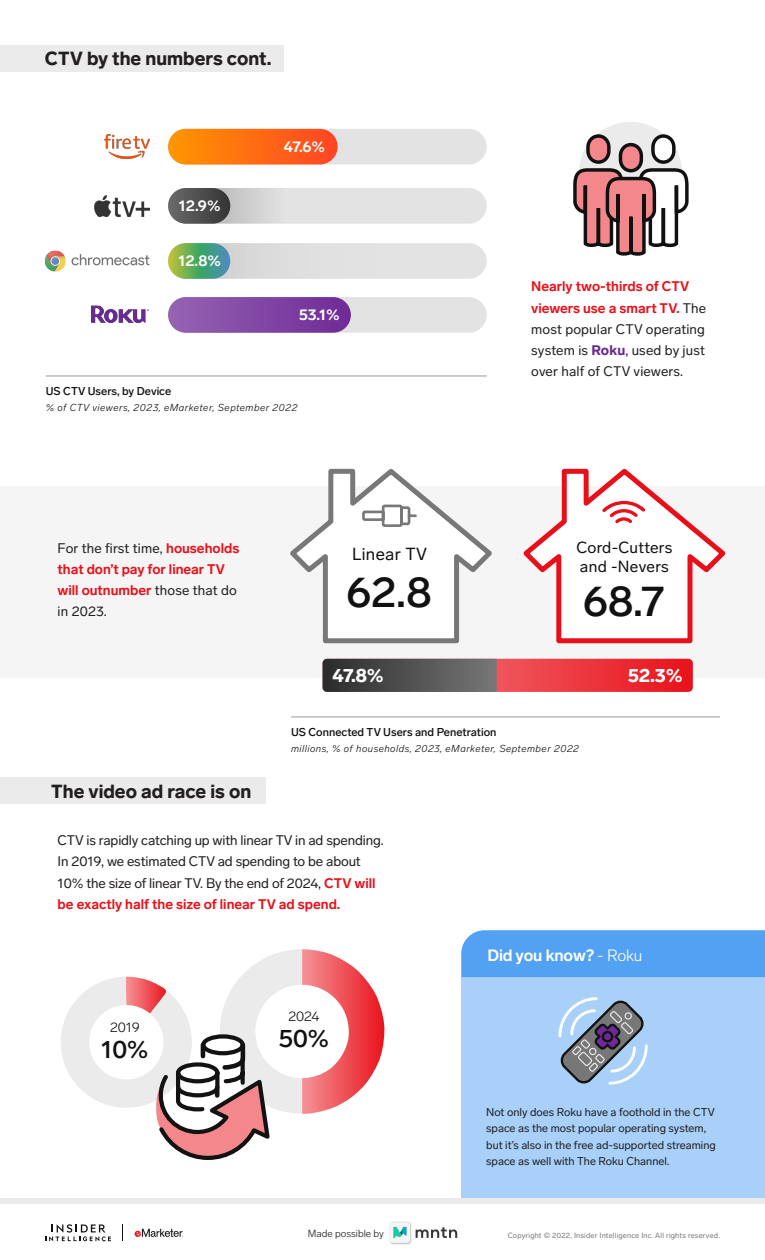
<style>
.page{position:relative;width:765px;height:1260px;background:#fff}
.page>*{position:absolute;margin:0;border:0;box-sizing:border-box;transform-origin:0 0}
.H2_-_Main_Section_He{font:500 43px "Lab Grotesque";color:#111}
.H2_-_Main_Section_He-2{font:500 25px "Lab Grotesque";color:#111}
.H2_-_Main_Section_He-3{font:900 19px "Lab Grotesque";color:#fff}
.H2_-_Main_Section_He-4{font:900 18.75px "Lab Grotesque";color:#231f20}
.H2_-_Main_Section_He-5{font:17.25px "Lab Grotesque";letter-spacing:.02em;color:#111}
.H3_-_Subheadings{font:700 16.25px "Lab Grotesque";letter-spacing:-.01em;color:#fff}
.H2_-_Main_Section_He-6{font:16px/18.6px "Lab Grotesque";letter-spacing:.02em;color:#111}
.t1{font:700 15.38px "Lab Grotesque";letter-spacing:-.01em;color:#fff}
.Body{font:13.75px/21.2px "Lab Grotesque";letter-spacing:-.01em;color:#231f20}
.Body-2{font:13.75px/21.2px "Lab Grotesque";letter-spacing:.01em;color:#231f20}
.Body-3{font:700 13.75px/21.2px "Lab Grotesque";color:#e91019}
.H2_-_Main_Section_He-7{font:300 13.75px "Lab Grotesque";letter-spacing:-.01em;color:#111}
.Body-4{font:11.25px/16.2px "Lab Grotesque";color:#231f20}
.H3_-_Subheadings-2{font:500 11.25px "Lab Grotesque";color:#111}
.t2{font:300 10.25px "Lab Grotesque";color:#231f20}
.H3_-_Subheadings-3{font:italic 300 10px "Lab Grotesque";letter-spacing:.05em;color:#111}
.t3{font:7.5px "Lab Grotesque";letter-spacing:.025em;color:#777}
.s1{font-weight:400;color:#231f20}
.s2{font-weight:700;color:#e91019}
.s3{font-weight:900;color:#662d91}
.s4{font-weight:300}
</style>
<div class="page">
<svg style="left:45px;top:1224px;width:66px;height:17px"></svg>
<svg style="left:134px;top:1229px;width:49px;height:8px"></svg>
<svg style="left:122px;top:1224px;width:1px;height:17px"></svg>
<div style="left:0;top:1198px;width:238px;height:6px;background:#ebebeb"></div>
<div style="left:238px;top:1198px;width:191px;height:6px;background:#ebebeb"></div>
<div style="left:624px;top:1198px;width:141px;height:6px;background:#ebebeb"></div>
<div style="left:429px;top:1198px;width:195px;height:6px;background:#ebebeb"></div>
<img style="left:389px;top:1221px;width:23px;height:23px">
<div style="left:390px;top:1222px;width:20px;height:21px;background:#f6f6f6;border-radius:3px"></div>
<svg style="left:416px;top:1227px;width:41px;height:11px"></svg>
<svg style="left:393px;top:1227px;width:14px;height:11px"></svg>
<div style="left:0;top:486px;width:765px;height:192px;background:#f5f5f5"></div>
<hr style="left:46px;top:375px;width:441px;height:2px;background:#777">
<div style="left:168px;top:297px;width:319px;height:36px;background:#e3e3e3;border-radius:18px"></div>
<div style="left:168px;top:297px;width:183px;height:36px;background:linear-gradient(to right,#9664b3,#6f2a97);border-radius:18px"></div>
<img style="left:91px;top:305px;width:58px;height:18px">
<svg style="left:168px;top:188px;width:319px;height:36px;background:#dfdfdf"></svg>
<svg style="left:168px;top:188px;width:62px;height:36px;background:#626262"></svg>
<img style="left:94px;top:195px;width:56px;height:21px">
<div style="left:168px;top:129px;width:319px;height:36px;background:#e3e3e3;border-radius:18px"></div>
<div style="left:168px;top:129px;width:170px;height:36px;background:linear-gradient(to right,#ff9500,#ff4728);border-radius:18px"></div>
<img style="left:104px;top:134px;width:46px;height:25px">
<div style="left:168px;top:243px;width:319px;height:36px;background:#e2e2e2;border-radius:18px"></div>
<svg style="left:45px;top:251px;width:21px;height:21px"></svg>
<svg style="left:72px;top:254px;width:78px;height:11px"></svg>
<svg style="left:168px;top:243px;width:62px;height:36px;background:#5fa76e"></svg>
<div style="left:461px;top:976px;width:304px;height:222px;background:#a8d0f9"></div>
<div style="left:461px;top:930px;width:304px;height:47px;background:#52a1f2"></div>
<div style="left:0;top:777px;width:265px;height:27px;background:#ebebeb"></div>
<div style="left:0;top:45px;width:284px;height:27px;background:#ebebeb"></div>
<svg style="left:558px;top:997px;width:90px;height:88px"></svg>
<svg style="left:523px;top:468px;width:203px;height:176px"></svg>
<hr style="left:291px;top:716px;width:429px;height:2px;background:#777">
<svg style="left:290px;top:468px;width:202px;height:176px"></svg>
<svg style="left:293px;top:471px;width:196px;height:170px"></svg>
<svg style="left:323px;top:659px;width:370px;height:33px;background:#a34145"></svg>
<svg style="left:61px;top:949px;width:324px;height:211px"></svg>
<svg style="left:573px;top:122px;width:116px;height:134px"></svg>
<p class="H2_-_Main_Section_He-4" style="left:45px;top:47px;width:228px">CTV by the numbers cont.</p>
<p class="t1" style="left:179px;top:196px;width:43px">12.9%</p>
<p class="t1" style="left:178px;top:252px;width:44px">12.8%</p>
<p class="t1" style="left:284px;top:137px;width:43px">47.6%</p>
<p class="t1" style="left:299px;top:306px;width:42px">53.1%</p>
<p class="H3_-_Subheadings-2" style="left:46px;top:385px;width:127px">US CTV Users, by Device</p>
<p class="H3_-_Subheadings-3" style="left:46px;top:402px;width:253px">% of CTV viewers, 2023, eMarketer, September 2022</p>
<p class="Body-3" style="left:58px;top:537px;width:183px"><span class="s1">For the first time,</span> households that don’t pay for linear TV will outnumber <span class="s1">those that do in 2023.</span></p>
<p class="H2_-_Main_Section_He-5" style="left:352px;top:544px;width:77px">Linear TV</p>
<p class="H2_-_Main_Section_He" style="left:346px;top:566px;width:87px">62.8</p>
<p class="Body-2" style="left:531px;top:276px;width:177px"><span class="s2">Nearly two-thirds of CTV viewers use a smart TV.</span> The most popular CTV operating system is <span class="s3">Roku</span>, used by just over half of CTV viewers.</p>
<p class="H2_-_Main_Section_He-6" style="left:576px;top:539px;width:98px">Cord-Cutters and -Nevers</p>
<p class="H2_-_Main_Section_He" style="left:583px;top:575px;width:83px">68.7</p>
<p class="H2_-_Main_Section_He-3" style="left:333px;top:664px;width:53px">47.8%</p>
<p class="H2_-_Main_Section_He-3" style="left:628px;top:664px;width:56px">52.3%</p>
<p class="H2_-_Main_Section_He-4" style="left:51px;top:780px;width:202px">The video ad race is on</p>
<p class="H3_-_Subheadings-2" style="left:291px;top:726px;width:207px">US Connected TV Users and Penetration</p>
<p class="H3_-_Subheadings-3" style="left:291px;top:743px;width:289px">millions, % of households, 2023, eMarketer, September 2022</p>
<p class="Body" style="left:58px;top:830px;width:328px">CTV is rapidly catching up with linear TV in ad spending.<br>In 2019, we estimated CTV ad spending to be about 10% the size of linear TV. By the end of 2024, <span class="s2">CTV will be exactly half the size of linear TV ad spend.</span></p>
<p class="H2_-_Main_Section_He-7" style="left:110px;top:1020px;width:31px">2019</p>
<p class="H2_-_Main_Section_He-2" style="left:101px;top:1035px;width:49px">10%</p>
<p class="H2_-_Main_Section_He-7" style="left:288px;top:1008px;width:33px">2024</p>
<p class="H2_-_Main_Section_He-2" style="left:279px;top:1023px;width:52px">50%</p>
<p class="H3_-_Subheadings" style="left:488px;top:945px;width:156px">Did you know? <span class="s4">- Roku</span></p>
<p class="Body-4" style="left:486px;top:1104px;width:231px">Not only does Roku have a foothold in the CTV space as the most popular operating system, but it’s also in the free ad-supported streaming space as well with The Roku Channel.</p>
<p class="t2" style="left:308px;top:1227px;width:78px">Made possible by</p>
<p class="t3" style="left:508px;top:1230px;width:214px">Copyright © 2022, Insider Intelligence Inc. All rights reserved.</p>
</div>
